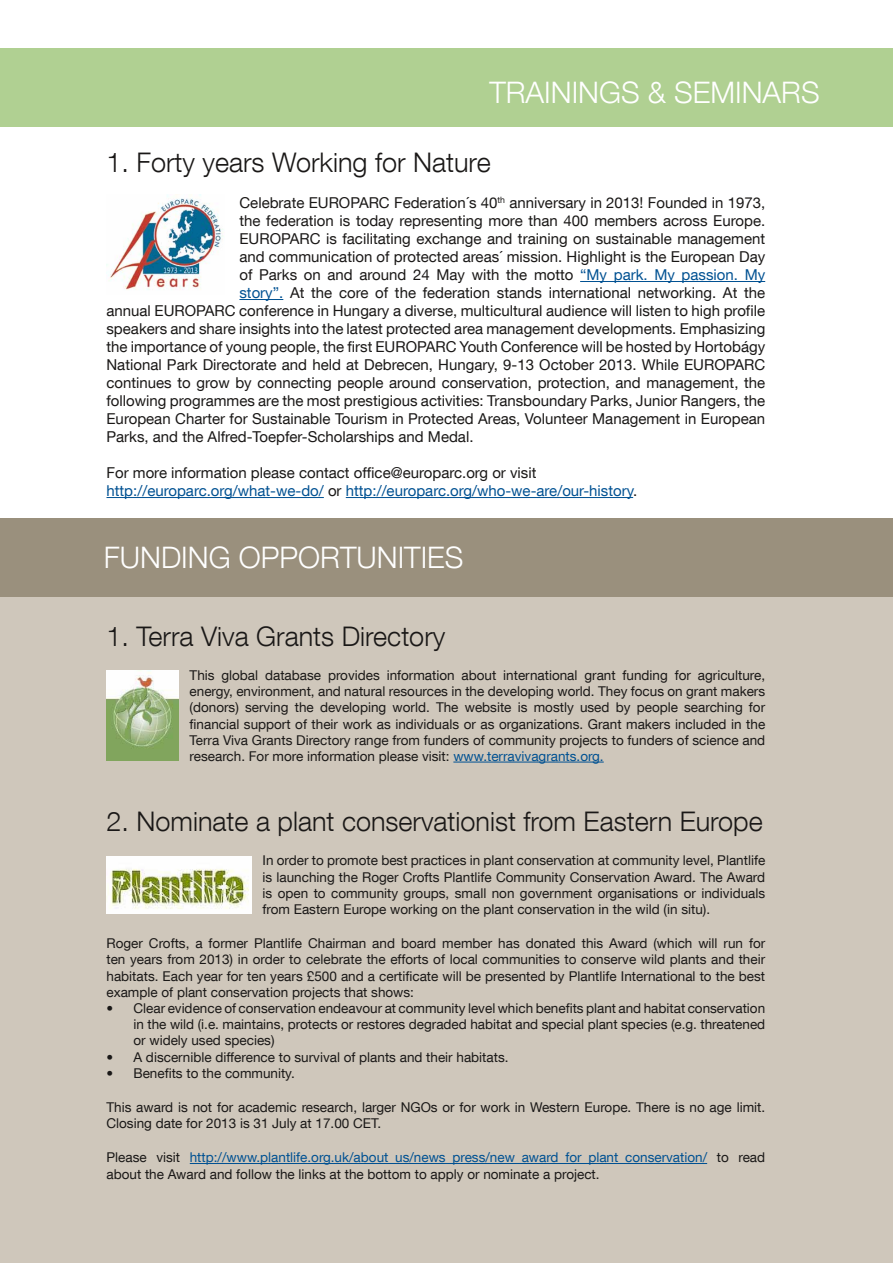
<style>
.page{position:relative;width:893px;height:1263px;background:#fff}
.page>*{position:absolute;margin:0;border:0;box-sizing:border-box;transform-origin:0 0}
.t1{font:300 29.55px "Helvetica Neue LT Com";color:#fff}
.t2{font:300 27px "Helvetica Neue LT Com";color:#1a1817}
.t3{font:15px "Helvetica Neue LT Com";color:#1a1817}
.t4{font:15px/18px "Helvetica Neue LT Com";color:#005192}
.t5{font:13.5px/16.2px "Helvetica Neue LT Com";color:#1a1817;text-align:justify}
.s1{color:#005192}
.s2{color:#1a1817}
</style>
<div class="page">
<div style="left:0;top:519px;width:893px;height:744px;background:#cfc7bb"></div>
<div style="left:0;top:519px;width:893px;height:78px;background:#9a907d"></div>
<hr style="left:580px;top:281px;width:185px;height:1px;background:#005192">
<hr style="left:239px;top:299px;width:44px;height:1px;background:#005192">
<hr style="left:106px;top:497px;width:218px;height:1px;background:#005192">
<hr style="left:346px;top:497px;width:287px;height:1px;background:#005192">
<hr style="left:453px;top:762px;width:151px;height:1px;background:#005192">
<hr style="left:190px;top:1163px;width:517px;height:1px;background:#005192">
<div style="left:0;top:49px;width:893px;height:78px;background:#b0d092"></div>
<img style="left:106px;top:195px;width:117px;height:95px">
<img style="left:106px;top:856px;width:146px;height:57px">
<img style="left:106px;top:671px;width:73px;height:89px">
<h1 class="t1" style="left:489px;top:75px;width:332px">TRAININGS &amp; SEMINARS</h1>
<h2 class="t2" style="left:106px;top:146px;width:386px">1. Forty years Working for Nature</h2>
<p class="t3" style="left:239px;top:194px;width:527px">Celebrate EUROPARC Federation´s 40<sup>th</sup> anniversary in 2013! Founded in 1973,</p>
<p class="t3" style="left:239px;top:212px;width:527px">the federation is today representing more than 400 members across Europe.</p>
<p class="t3" style="left:239px;top:230px;width:527px">EUROPARC is facilitating exchange and training on sustainable management</p>
<p class="t3" style="left:239px;top:248px;width:527px">and communication of protected areas´ mission. Highlight is the European Day</p>
<p class="t3" style="left:239px;top:266px;width:527px">of Parks on and around 24 May with the motto <span class="s1">“My park. My passion. My</span></p>
<p class="t3" style="left:239px;top:284px;width:527px"><span class="s1">story”.</span> At the core of the federation stands international networking. At the</p>
<p class="t3" style="left:106px;top:302px;width:660px">annual EUROPARC conference in Hungary a diverse, multicultural audience will listen to high profile</p>
<p class="t3" style="left:106px;top:320px;width:660px">speakers and share insights into the latest protected area management developments. Emphasizing</p>
<p class="t3" style="left:106px;top:338px;width:660px">the importance of young people, the first EUROPARC Youth Conference will be hosted by Hortobágy</p>
<p class="t3" style="left:106px;top:356px;width:660px">National Park Directorate and held at Debrecen, Hungary, 9-13 October 2013. While EUROPARC</p>
<p class="t3" style="left:106px;top:374px;width:660px">continues to grow by connecting people around conservation, protection, and management, the</p>
<p class="t3" style="left:106px;top:392px;width:660px">following programmes are the most prestigious activities: Transboundary Parks, Junior Rangers, the</p>
<p class="t3" style="left:106px;top:410px;width:660px">European Charter for Sustainable Tourism in Protected Areas, Volunteer Management in European</p>
<p class="t3" style="left:106px;top:428px;width:369px">Parks, and the Alfred-Toepfer-Scholarships and Medal.</p>
<p class="t4" style="left:106px;top:464px;width:532px"><span class="s2">For more information please contact office@europarc.org or visit </span>http://europarc.org/what-we-do/ <span class="s2">or</span> http://europarc.org/who-we-are/our-history<span class="s2">.</span></p>
<h1 class="t1" style="left:104px;top:539px;width:361px">FUNDING OPPORTUNITIES</h1>
<h2 class="t2" style="left:106px;top:620px;width:340px">1. Terra Viva Grants Directory</h2>
<p class="t5" style="left:190px;top:667px;width:577px">This global database provides information about international grant funding for agriculture, energy, environment, and natural resources in the developing world. They focus on grant makers (donors) serving the developing world. The website is mostly used by people searching for financial support of their work as individuals or as organizations. Grant makers included in the Terra Viva Grants Directory range from funders of community projects to funders of science and research. For more information please visit: <span class="s1">www.terravivagrants.org.</span></p>
<h2 class="t2" style="left:106px;top:805px;width:658px">2. Nominate a plant conservationist from Eastern Europe</h2>
<p class="t5" style="left:263px;top:852px;width:504px">In order to promote best practices in plant conservation at community level, Plantlife is launching the Roger Crofts Plantlife Community Conservation Award. The Award is open to community groups, small non government organisations or individuals from Eastern Europe working on the plant conservation in the wild (in situ).</p>
<p class="t5" style="left:106px;top:935px;width:660px">Roger Crofts, a former Plantlife Chairman and board member has donated this Award (which will run for ten years from 2013) in order to celebrate the efforts of local communities to conserve wild plants and their habitats. Each year for ten years £500 and a certificate will be presented by Plantlife International to the best example of plant conservation projects that shows:</p>
<p class="t5" style="left:133px;top:1000px;width:633px;text-indent:-27px">• Clear evidence of conservation endeavour at community level which benefits plant and habitat conservation in the wild (i.e. maintains, protects or restores degraded habitat and special plant species (e.g. threatened or widely used species)</p>
<p class="t5" style="left:106px;top:1048px;width:404px">• A discernible difference to survival of plants and their habitats.</p>
<p class="t5" style="left:106px;top:1065px;width:190px">• Benefits to the community.</p>
<p class="t5" style="left:106px;top:1099px;width:660px">This award is not for academic research, larger NGOs or for work in Western Europe. There is no age limit.<br>Closing date for 2013 is 31 July at 17.00 CET.</p>
<p class="t5" style="left:106px;top:1149px;width:660px">Please visit <span class="s1">http://www.plantlife.org.uk/about_us/news_press/new_award_for_plant_conservation/</span> to read about the Award and follow the links at the bottom to apply or nominate a project.</p>
</div>
